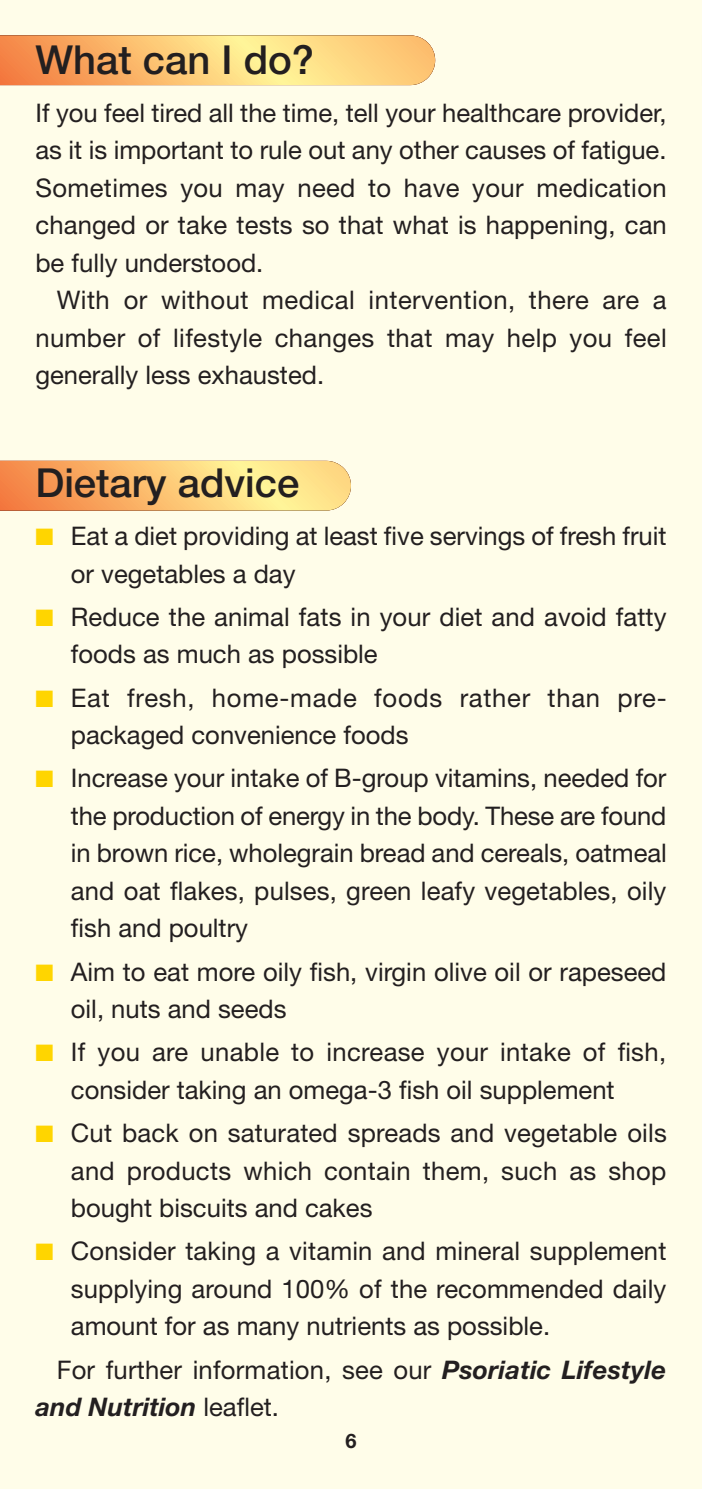
<style>
.page{position:relative;width:702px;height:1489px;background:#fff}
.page>*{position:absolute;margin:0;border:0;box-sizing:border-box;transform-origin:0 0}
.t1{font:500 40px "Helvetica Neue";color:#231f20}
.t2{font:25.5px/37.5px "Helvetica Neue";color:#231f20;text-align:justify}
.t3{font:25.5px/37.5px "Helvetica Neue";letter-spacing:.03em;color:#231f20}
.t4{font:700 20px "Helvetica Neue";color:#231f20}
.s1{color:#ffd500}
.s2{font-weight:700;font-style:italic}
</style>
<div class="page">
<div style="left:0;top:0;width:702px;height:1488px;background:#fffde9"></div>
<svg style="left:0;top:461px;width:351px;height:49px;background:#fbc475"></svg>
<svg style="left:0;top:35px;width:435px;height:50px;background:#fac474"></svg>
<h1 class="t1" style="left:35px;top:36px;width:280px">What can I do?</h1>
<p class="t2" style="left:35px;top:94px;width:633px">If you feel tired all the time, tell your healthcare provider, as it is important to rule out any other causes of fatigue.<br>Sometimes you may need to have your medication changed or take tests so that what is happening, can be fully understood.</p>
<p class="t2" style="left:35px;top:281px;width:632px;text-indent:21px">With or without medical intervention, there are a number of lifestyle changes that may help you feel generally less exhausted.</p>
<h1 class="t1" style="left:35px;top:459px;width:265px">Dietary advice</h1>
<p class="t2" style="left:71px;top:517px;width:597px;text-indent:-35px"><span class="s1">■</span> Eat a diet providing at least five servings of fresh fruit or vegetables a day</p>
<p class="t2" style="left:71px;top:597px;width:597px;text-indent:-35px"><span class="s1">■</span> Reduce the animal fats in your diet and avoid fatty foods as much as possible</p>
<p class="t3" style="left:71px;top:678px;width:597px;text-indent:-35px"><span class="s1">■</span> Eat fresh, home-made foods rather than pre&shy;packaged convenience foods</p>
<p class="t2" style="left:71px;top:759px;width:597px;text-indent:-35px"><span class="s1">■</span> Increase your intake of B-group vitamins, needed for the production of energy in the body. These are found in brown rice, wholegrain bread and cereals, oatmeal and oat flakes, pulses, green leafy vegetables, oily fish and poultry</p>
<p class="t2" style="left:71px;top:952px;width:597px;text-indent:-35px"><span class="s1">■</span> Aim to eat more oily fish, virgin olive oil or rapeseed oil, nuts and seeds</p>
<p class="t2" style="left:71px;top:1033px;width:596px;text-indent:-35px"><span class="s1">■</span> If you are unable to increase your intake of fish, consider taking an omega-3 fish oil supplement</p>
<p class="t2" style="left:71px;top:1113px;width:597px;text-indent:-35px"><span class="s1">■</span> Cut back on saturated spreads and vegetable oils and products which contain them, such as shop bought biscuits and cakes</p>
<p class="t2" style="left:71px;top:1231px;width:597px;text-indent:-35px"><span class="s1">■</span> Consider taking a vitamin and mineral supplement supplying around 100% of the recommended daily amount for as many nutrients as possible.</p>
<p class="t2" style="left:35px;top:1350px;width:632px;text-indent:21px">For further information, see our <span class="s2">Psoriatic Lifestyle and Nutrition</span> leaflet.</p>
<p class="t4" style="left:345px;top:1428px;width:13px">6</p>
</div>
